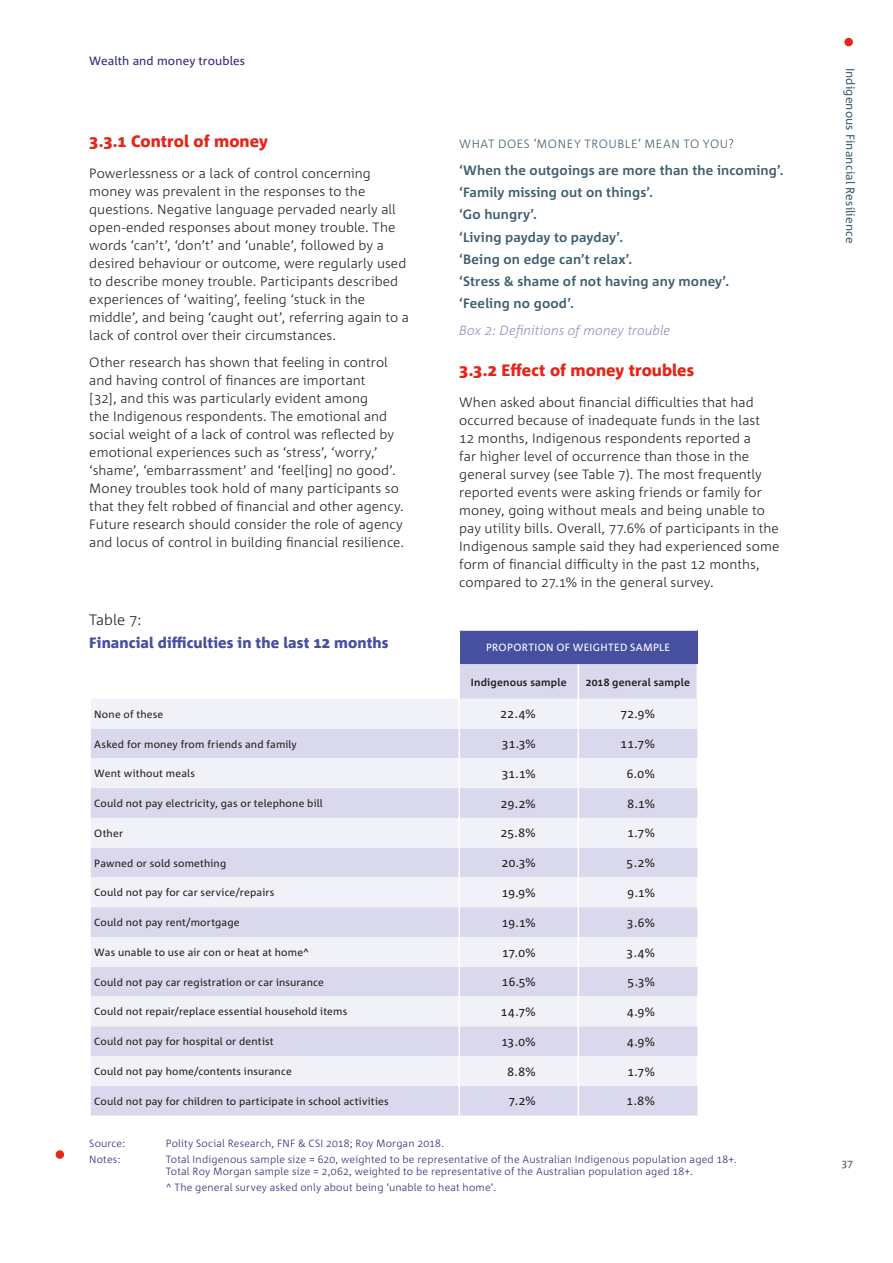
<style>
.page{position:relative;width:893px;height:1263px;background:#fff}
.page>*{position:absolute;margin:0;border:0;box-sizing:border-box;transform-origin:0 0}
.Sub_head_red{font:800 16.5px "Corpid C1";color:#e72419}
.Sub_head_red-2{font:800 15px "Corpid C1";letter-spacing:.005em;color:#474fa1}
.Sub_head_red-3{font:300 15px "Corpid C1";color:#231f20}
.NAB_FR_copy_body_1{font:300 13.5px/18px "Corpid C1";letter-spacing:.005em;color:#231f20}
.Key_Findings_para{font:700 13.5px "Corpid C1";letter-spacing:.01em;color:#3f5f6e}
.Key_Findings_para-2{font:italic 300 13.5px "Corpid C1";letter-spacing:.005em;color:#8f92c7}
.t1{font:12px "Corpid C1";letter-spacing:.015em;color:#231f20}
.Key_findings{font:300 12px "Corpid C1";letter-spacing:.045em;color:#3f5f6e}
.t2{font:12px "Corpid C1";letter-spacing:.01em;color:#3f5f6e}
.t3{font:12px "Corpid C1";letter-spacing:.01em;color:#2c2a7c}
.blue_grey_copy_1{font:10.5px "Corpid C1";letter-spacing:.015em;color:#231f20}
.NAB_FR_copy_body_1-2{font:300 10.5px/12px "Corpid C1";letter-spacing:.015em;color:#2c2a7c}
.blue_grey_copy_1-2{font:700 10.5px "Corpid C1";letter-spacing:.02em;color:#231f20}
.blue_grey_copy_1-3{font:10.5px "Corpid C1";letter-spacing:.035em;color:#fff}
.t4{font:10.5px "Corpid C1";color:#3f5f6e}
</style>
<div class="page">
<div style="left:844px;top:38px;width:9px;height:8px;background:#e72419;border-radius:50%"></div>
<div style="left:56px;top:1150px;width:8px;height:9px;background:#e72419;border-radius:50%"></div>
<div style="left:459px;top:630px;width:238px;height:34px;background:#474fa1"></div>
<svg style="left:91px;top:664px;width:606px;height:451px;fill:#dad8ec"></svg>
<svg style="left:91px;top:699px;width:606px;height:387px;fill:#f1f2f8"></svg>
<hr style="left:458px;top:631px;width:2px;height:33px;background:#fff">
<hr style="left:458px;top:699px;width:2px;height:30px;background:#fff">
<hr style="left:578px;top:699px;width:1px;height:30px;background:#fff">
<hr style="left:458px;top:729px;width:2px;height:29px;background:#fff">
<svg style="left:578px;top:729px;width:1px;height:29px"></svg>
<hr style="left:458px;top:788px;width:2px;height:30px;background:#fff">
<hr style="left:578px;top:788px;width:1px;height:30px;background:#fff">
<hr style="left:458px;top:848px;width:2px;height:29px;background:#fff">
<svg style="left:578px;top:848px;width:1px;height:29px"></svg>
<hr style="left:458px;top:907px;width:2px;height:30px;background:#fff">
<hr style="left:578px;top:907px;width:1px;height:30px;background:#fff">
<hr style="left:458px;top:967px;width:2px;height:29px;background:#fff">
<svg style="left:578px;top:967px;width:1px;height:29px"></svg>
<hr style="left:458px;top:1026px;width:2px;height:30px;background:#fff">
<hr style="left:578px;top:1026px;width:1px;height:30px;background:#fff">
<hr style="left:458px;top:1086px;width:2px;height:29px;background:#fff">
<svg style="left:578px;top:1086px;width:1px;height:29px"></svg>
<hr style="left:458px;top:664px;width:2px;height:35px;background:#fff">
<hr style="left:578px;top:664px;width:1px;height:35px;background:#fff">
<hr style="left:459px;top:629px;width:119px;height:2px;background:#fff">
<hr style="left:578px;top:629px;width:119px;height:2px;background:#fff">
<hr style="left:458px;top:758px;width:2px;height:30px;background:#fff">
<hr style="left:578px;top:758px;width:1px;height:30px;background:#fff">
<hr style="left:458px;top:818px;width:2px;height:30px;background:#fff">
<hr style="left:578px;top:818px;width:1px;height:30px;background:#fff">
<hr style="left:458px;top:877px;width:2px;height:30px;background:#fff">
<hr style="left:578px;top:877px;width:1px;height:30px;background:#fff">
<hr style="left:458px;top:937px;width:2px;height:30px;background:#fff">
<hr style="left:578px;top:937px;width:1px;height:30px;background:#fff">
<hr style="left:458px;top:996px;width:2px;height:30px;background:#fff">
<hr style="left:578px;top:996px;width:1px;height:30px;background:#fff">
<hr style="left:458px;top:1056px;width:2px;height:30px;background:#fff">
<hr style="left:578px;top:1056px;width:1px;height:30px;background:#fff">
<p class="t3" style="left:89px;top:53px;width:157px">Wealth and money troubles</p>
<p class="Sub_head_red" style="left:89px;top:131px;width:180px">3.3.1 Control of money</p>
<p class="NAB_FR_copy_body_1" style="left:89px;top:164px;width:321px">Powerlessness or a lack of control concerning money was prevalent in the responses to the questions. Negative language pervaded nearly all open-ended responses about money trouble. The words ‘can’t’, ‘don’t’ and ‘unable’, followed by a desired behaviour or outcome, were regularly used to describe money trouble. Participants described experiences of ‘waiting’, feeling ‘stuck in the middle’, and being ‘caught out’, referring again to a lack of control over their circumstances.</p>
<p class="NAB_FR_copy_body_1" style="left:89px;top:352px;width:316px">Other research has shown that feeling in control and having control of finances are important<br>[32], and this was particularly evident among<br>the Indigenous respondents. The emotional and social weight of a lack of control was reflected by emotional experiences such as ‘stress’, ‘worry,’ ‘shame’, ‘embarrassment’ and ‘feel[ing] no good’.<br>Money troubles took hold of many participants so that they felt robbed of financial and other agency.<br>Future research should consider the role of agency and locus of control in building financial resilience.</p>
<p class="Sub_head_red-3" style="left:89px;top:611px;width:54px">Table 7:</p>
<p class="Sub_head_red-2" style="left:89px;top:633px;width:301px">Financial difficulties in the last 12 months</p>
<p class="Key_findings" style="left:459px;top:136px;width:276px">WHAT DOES ‘MONEY TROUBLE’ MEAN TO YOU?</p>
<p class="Key_Findings_para" style="left:459px;top:162px;width:326px">‘When the outgoings are more than the incoming’.</p>
<p class="Key_Findings_para" style="left:459px;top:184px;width:195px">‘Family missing out on things’.</p>
<p class="Key_Findings_para" style="left:459px;top:206px;width:79px">‘Go hungry’.</p>
<p class="Key_Findings_para" style="left:459px;top:228px;width:165px">‘Living payday to payday’.</p>
<p class="Key_Findings_para" style="left:459px;top:251px;width:175px">‘Being on edge can’t relax’.</p>
<p class="Key_Findings_para" style="left:459px;top:273px;width:271px">‘Stress &amp; shame of not having any money’.</p>
<p class="Key_Findings_para" style="left:459px;top:295px;width:116px">‘Feeling no good’.</p>
<p class="Key_Findings_para-2" style="left:459px;top:322px;width:213px">Box 2: Definitions of money trouble</p>
<p class="Sub_head_red" style="left:459px;top:360px;width:236px">3.3.2 Effect of money troubles</p>
<p class="NAB_FR_copy_body_1" style="left:459px;top:393px;width:322px">When asked about financial difficulties that had occurred because of inadequate funds in the last<br>12 months, Indigenous respondents reported a<br>far higher level of occurrence than those in the general survey (see Table 7). The most frequently reported events were asking friends or family for money, going without meals and being unable to pay utility bills. Overall, 77.6% of participants in the Indigenous sample said they had experienced some form of financial difficulty in the past 12 months, compared to 27.1% in the general survey.</p>
<p class="blue_grey_copy_1-3" style="left:486px;top:641px;width:186px">PROPORTION OF WEIGHTED SAMPLE</p>
<p class="blue_grey_copy_1-2" style="left:471px;top:675px;width:97px">Indigenous sample</p>
<p class="blue_grey_copy_1-2" style="left:586px;top:675px;width:106px">2018 general sample</p>
<p class="blue_grey_copy_1" style="left:94px;top:707px;width:71px">None of these</p>
<p class="t1" style="left:501px;top:707px;width:37px">22.4%</p>
<p class="t1" style="left:620px;top:707px;width:36px">72.9%</p>
<p class="blue_grey_copy_1" style="left:94px;top:737px;width:204px">Asked for money from friends and family</p>
<p class="t1" style="left:502px;top:736px;width:35px">31.3%</p>
<p class="t1" style="left:621px;top:736px;width:36px">11.7%</p>
<p class="blue_grey_copy_1" style="left:94px;top:767px;width:102px">Went without meals</p>
<p class="t1" style="left:502px;top:766px;width:35px">31.1%</p>
<p class="t1" style="left:627px;top:766px;width:30px">6.0%</p>
<p class="blue_grey_copy_1" style="left:94px;top:797px;width:230px">Could not pay electricity, gas or telephone bill</p>
<p class="t1" style="left:501px;top:796px;width:37px">29.2%</p>
<p class="t1" style="left:627px;top:796px;width:29px">8.1%</p>
<p class="blue_grey_copy_1" style="left:94px;top:826px;width:30px">Other</p>
<p class="t1" style="left:501px;top:826px;width:37px">25.8%</p>
<p class="t1" style="left:627px;top:826px;width:29px">1.7%</p>
<p class="blue_grey_copy_1" style="left:94px;top:856px;width:134px">Pawned or sold something</p>
<p class="t1" style="left:502px;top:855px;width:36px">20.3%</p>
<p class="t1" style="left:627px;top:855px;width:30px">5.2%</p>
<p class="blue_grey_copy_1" style="left:94px;top:886px;width:182px">Could not pay for car service/repairs</p>
<p class="t1" style="left:502px;top:885px;width:35px">19.9%</p>
<p class="t1" style="left:628px;top:885px;width:29px">9.1%</p>
<p class="blue_grey_copy_1" style="left:94px;top:916px;width:147px">Could not pay rent/mortgage</p>
<p class="t1" style="left:502px;top:915px;width:35px">19.1%</p>
<p class="t1" style="left:627px;top:915px;width:29px">3.6%</p>
<p class="blue_grey_copy_1" style="left:94px;top:946px;width:216px">Was unable to use air con or heat at home^</p>
<p class="t1" style="left:502px;top:945px;width:35px">17.0%</p>
<p class="t1" style="left:627px;top:945px;width:30px">3.4%</p>
<p class="blue_grey_copy_1" style="left:94px;top:975px;width:231px">Could not pay car registration or car insurance</p>
<p class="t1" style="left:502px;top:974px;width:35px">16.5%</p>
<p class="t1" style="left:628px;top:974px;width:29px">5.3%</p>
<p class="blue_grey_copy_1" style="left:94px;top:1005px;width:254px">Could not repair/replace essential household items</p>
<p class="t1" style="left:501px;top:1004px;width:36px">14.7%</p>
<p class="t1" style="left:627px;top:1004px;width:29px">4.9%</p>
<p class="blue_grey_copy_1" style="left:94px;top:1035px;width:181px">Could not pay for hospital or dentist</p>
<p class="t1" style="left:501px;top:1034px;width:36px">13.0%</p>
<p class="t1" style="left:627px;top:1034px;width:29px">4.9%</p>
<p class="blue_grey_copy_1" style="left:94px;top:1065px;width:199px">Could not pay home/contents insurance</p>
<p class="t1" style="left:507px;top:1064px;width:30px">8.8%</p>
<p class="t1" style="left:627px;top:1064px;width:29px">1.7%</p>
<p class="blue_grey_copy_1" style="left:94px;top:1094px;width:296px">Could not pay for children to participate in school activities</p>
<p class="t1" style="left:508px;top:1093px;width:29px">7.2%</p>
<p class="t1" style="left:627px;top:1093px;width:30px">1.8%</p>
<p class="NAB_FR_copy_body_1-2" style="left:89px;top:1137px;width:38px">Source:</p>
<p class="NAB_FR_copy_body_1-2" style="left:166px;top:1137px;width:280px">Polity Social Research, FNF &amp; CSI 2018; Roy Morgan 2018.</p>
<p class="NAB_FR_copy_body_1-2" style="left:89px;top:1153px;width:33px">Notes:</p>
<p class="NAB_FR_copy_body_1-2" style="left:166px;top:1153px;width:573px">Total Indigenous sample size = 620, weighted to be representative of the Australian Indigenous population aged 18+.<br>Total Roy Morgan sample size = 2,062, weighted to be representative of the Australian population aged 18+.</p>
<p class="NAB_FR_copy_body_1-2" style="left:166px;top:1181px;width:332px">^ The general survey asked only about being ‘unable to heat home’.</p>
<p class="t2" style="left:858px;top:68px;width:177px;rotate:90deg">Indigenous Financial Resilience</p>
<p class="t4" style="left:841px;top:1157px;width:13px">37</p>
</div>
